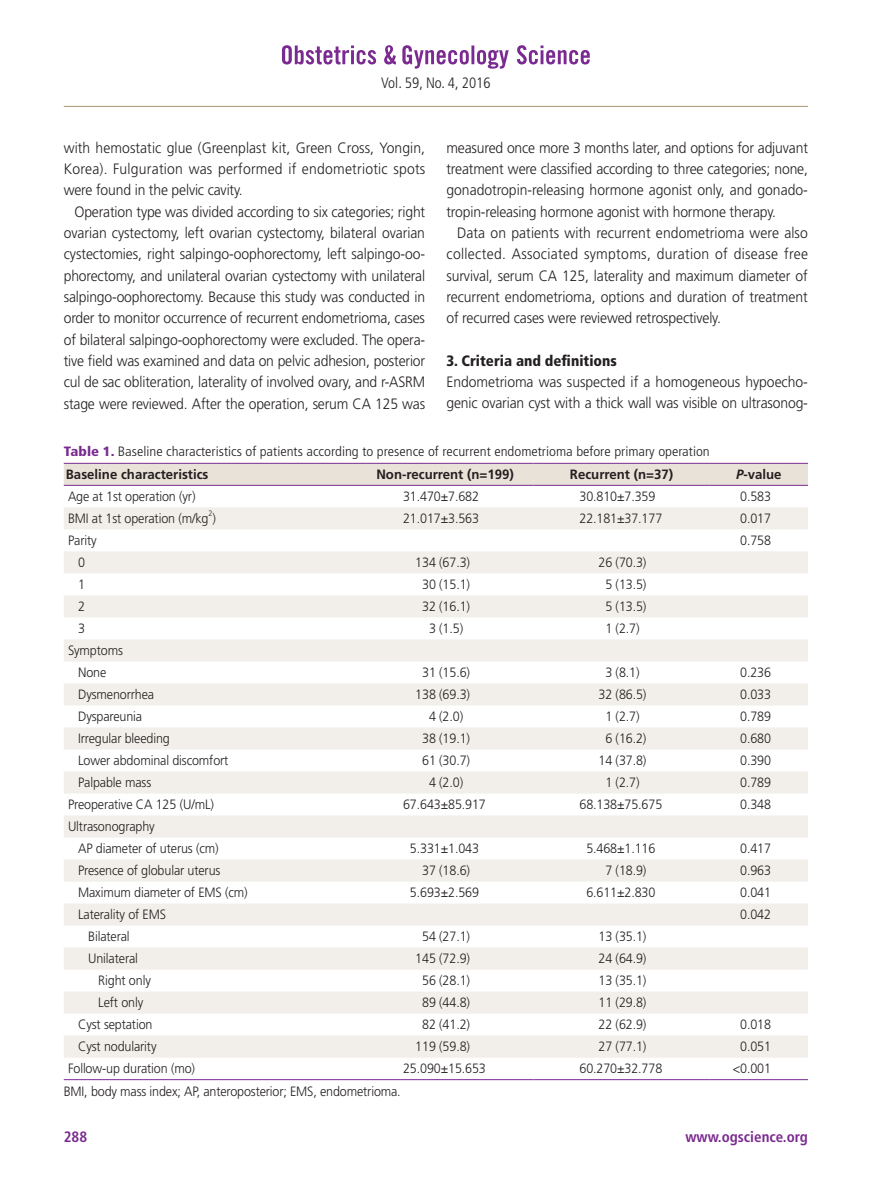
<style>
.page{position:relative;width:893px;height:1191px;background:#fff}
.page>*{position:absolute;margin:0;border:0;box-sizing:border-box;transform-origin:0 0}
.본문_영문{font:300 15px/21.3px "Frutiger LT Std";letter-spacing:-.01em;color:#231f20;text-align:justify;scale:.93 1}
.제목밑_본문{font:300 15px/21.3px "Frutiger LT Std";letter-spacing:-.01em;color:#231f20;scale:.93 1}
._1{font:900 condensed 15px "Frutiger LT Std";color:#231f20}
.t1{font:700 condensed 15px "Frutiger LT Std";color:#7a2a90}
.t2{font:300 condensed 15px "Frutiger LT Std";color:#231f20}
.표내용{font:300 13.5px "Frutiger LT Std";letter-spacing:-.01em;color:#231f20;scale:.93 1}
.표_타이틀{font:300 condensed 13.5px "Frutiger LT Std";color:#231f20;scale:1.1 1}
.표머리{font:700 13.5px "Frutiger LT Std";color:#231f20}
.표_설명{font:300 13.5px "Frutiger LT Std";letter-spacing:-.01em;color:#231f20;scale:.93 1}
.표내용-2{font:300 7.8px "Frutiger LT Std";color:#231f20;scale:.93 1}
.s1{font-weight:900;color:#7a2a90}
.s2{font-style:italic}
</style>
<div class="page">
<hr style="left:64px;top:106px;width:744px;height:1px;background:#af9877">
<svg style="left:517px;top:45px;width:73px;height:19px"></svg>
<svg style="left:402px;top:45px;width:107px;height:24px"></svg>
<svg style="left:282px;top:45px;width:114px;height:19px"></svg>
<div style="left:64px;top:464px;width:744px;height:21px;background:#e9e2d9"></div>
<svg style="left:64px;top:507px;width:744px;height:550px;fill:#f6f4f1"></svg>
<hr style="left:64px;top:463px;width:293px;height:1px;background:#7a2a90">
<hr style="left:357px;top:463px;width:176px;height:1px;background:#7a2a90">
<hr style="left:533px;top:463px;width:177px;height:1px;background:#7a2a90">
<hr style="left:710px;top:463px;width:98px;height:1px;background:#7a2a90">
<hr style="left:64px;top:485px;width:293px;height:1px;background:#7a2a90">
<hr style="left:357px;top:485px;width:176px;height:1px;background:#7a2a90">
<hr style="left:533px;top:485px;width:177px;height:1px;background:#7a2a90">
<hr style="left:710px;top:485px;width:98px;height:1px;background:#7a2a90">
<hr style="left:64px;top:1079px;width:293px;height:1px;background:#7a2a90">
<hr style="left:357px;top:1079px;width:176px;height:1px;background:#7a2a90">
<hr style="left:533px;top:1079px;width:177px;height:1px;background:#7a2a90">
<hr style="left:710px;top:1079px;width:98px;height:1px;background:#7a2a90">
<p class="t2" style="left:381px;top:74px;width:111px">Vol. 59, No. 4, 2016</p>
<p class="본문_영문" style="left:446px;top:137px;width:390px">measured once more 3 months later, and options for adjuvant treatment were classified according to three categories; none, gonadotropin-releasing hormone agonist only, and gonado&shy;tropin-releasing hormone agonist with hormone therapy.</p>
<p class="본문_영문" style="left:446px;top:222px;width:390px;text-indent:11px">Data on patients with recurrent endometrioma were also collected. Associated symptoms, duration of disease free survival, serum CA 125, laterality and maximum diameter of recurrent endometrioma, options and duration of treatment of recurred cases were reviewed retrospectively.</p>
<p class="_1" style="left:446px;top:352px;width:172px">3. Criteria and definitions</p>
<p class="제목밑_본문" style="left:446px;top:371px;width:390px">Endometrioma was suspected if a homogeneous hypoecho&shy;genic ovarian cyst with a thick wall was visible on ultrasonog-</p>
<p class="표_타이틀" style="left:64px;top:444px;width:589px"><span class="s1">Table 1.</span> Baseline characteristics of patients according to presence of recurrent endometrioma before primary operation</p>
<p class="표머리" style="left:66px;top:466px;width:144px">Baseline characteristics</p>
<p class="표머리" style="left:376px;top:466px;width:139px">Non-recurrent (n=199)</p>
<p class="표머리" style="left:570px;top:466px;width:105px">Recurrent (n=37)</p>
<p class="표머리" style="left:736px;top:466px;width:47px"><span class="s2">P</span>-value</p>
<p class="표내용" style="left:68px;top:488px;width:139px">Age at 1st operation (yr)</p>
<p class="표내용" style="left:403px;top:488px;width:83px">31.470±7.682</p>
<p class="표내용" style="left:579px;top:488px;width:83px">30.810±7.359</p>
<p class="표내용" style="left:740px;top:488px;width:35px">0.583</p>
<p class="표내용" style="left:68px;top:510px;width:161px">BMI at 1st operation (m/kg )</p>
<p class="본문_영문" style="left:64px;top:137px;width:390px">with hemostatic glue (Greenplast kit, Green Cross, Yongin, Korea). Fulguration was performed if endometriotic spots were found in the pelvic cavity.</p>
<p class="본문_영문" style="left:64px;top:201px;width:390px;text-indent:11px">Operation type was divided according to six categories; right ovarian cystectomy, left ovarian cystectomy, bilateral ovarian cystectomies, right salpingo-oophorectomy, left salpingo-oo&shy;phorectomy, and unilateral ovarian cystectomy with unilateral salpingo-oophorectomy. Because this study was conducted in order to monitor occurrence of recurrent endometrioma, cases of bilateral salpingo-oophorectomy were excluded. The opera&shy;tive field was examined and data on pelvic adhesion, posterior cul de sac obliteration, laterality of involved ovary, and r-ASRM stage were reviewed. After the operation, serum CA 125 was</p>
<p class="표내용-2" style="left:208px;top:509px;width:6px">2</p>
<p class="표내용" style="left:403px;top:510px;width:83px">21.017±3.563</p>
<p class="표내용" style="left:579px;top:510px;width:91px">22.181±37.177</p>
<p class="표내용" style="left:740px;top:510px;width:35px">0.017</p>
<p class="표내용" style="left:68px;top:532px;width:32px">Parity</p>
<p class="표내용" style="left:740px;top:532px;width:35px">0.758</p>
<p class="표내용" style="left:78px;top:554px;width:9px">0</p>
<p class="표내용" style="left:415px;top:554px;width:60px">134 (67.3)</p>
<p class="표내용" style="left:599px;top:554px;width:53px">26 (70.3)</p>
<p class="표내용" style="left:78px;top:576px;width:9px">1</p>
<p class="표내용" style="left:422px;top:576px;width:53px">30 (15.1)</p>
<p class="표내용" style="left:605px;top:576px;width:46px">5 (13.5)</p>
<p class="표내용" style="left:78px;top:598px;width:9px">2</p>
<p class="표내용" style="left:422px;top:598px;width:53px">32 (16.1)</p>
<p class="표내용" style="left:605px;top:598px;width:46px">5 (13.5)</p>
<p class="표내용" style="left:78px;top:620px;width:9px">3</p>
<p class="표내용" style="left:429px;top:620px;width:38px">3 (1.5)</p>
<p class="표내용" style="left:605px;top:620px;width:38px">1 (2.7)</p>
<p class="표내용" style="left:68px;top:642px;width:61px">Symptoms</p>
<p class="표내용" style="left:78px;top:664px;width:32px">None</p>
<p class="표내용" style="left:422px;top:664px;width:53px">31 (15.6)</p>
<p class="표내용" style="left:605px;top:664px;width:38px">3 (8.1)</p>
<p class="표내용" style="left:740px;top:664px;width:35px">0.236</p>
<p class="표내용" style="left:78px;top:686px;width:83px">Dysmenorrhea</p>
<p class="표내용" style="left:415px;top:686px;width:60px">138 (69.3)</p>
<p class="표내용" style="left:599px;top:686px;width:53px">32 (86.5)</p>
<p class="표내용" style="left:740px;top:686px;width:35px">0.033</p>
<p class="표내용" style="left:78px;top:708px;width:70px">Dyspareunia</p>
<p class="표내용" style="left:429px;top:708px;width:38px">4 (2.0)</p>
<p class="표내용" style="left:605px;top:708px;width:38px">1 (2.7)</p>
<p class="표내용" style="left:740px;top:708px;width:35px">0.789</p>
<p class="표내용" style="left:78px;top:730px;width:100px">Irregular bleeding</p>
<p class="표내용" style="left:422px;top:730px;width:53px">38 (19.1)</p>
<p class="표내용" style="left:605px;top:730px;width:46px">6 (16.2)</p>
<p class="표내용" style="left:740px;top:730px;width:35px">0.680</p>
<p class="표내용" style="left:78px;top:752px;width:163px">Lower abdominal discomfort</p>
<p class="표내용" style="left:422px;top:752px;width:53px">61 (30.7)</p>
<p class="표내용" style="left:599px;top:752px;width:53px">14 (37.8)</p>
<p class="표내용" style="left:740px;top:752px;width:35px">0.390</p>
<p class="표내용" style="left:78px;top:774px;width:80px">Palpable mass</p>
<p class="표내용" style="left:429px;top:774px;width:38px">4 (2.0)</p>
<p class="표내용" style="left:605px;top:774px;width:38px">1 (2.7)</p>
<p class="표내용" style="left:740px;top:774px;width:35px">0.789</p>
<p class="표내용" style="left:68px;top:796px;width:158px">Preoperative CA 125 (U/mL)</p>
<p class="표내용" style="left:403px;top:796px;width:91px">67.643±85.917</p>
<p class="표내용" style="left:579px;top:796px;width:91px">68.138±75.675</p>
<p class="표내용" style="left:740px;top:796px;width:35px">0.348</p>
<p class="표내용" style="left:68px;top:818px;width:95px">Ultrasonography</p>
<p class="표내용" style="left:78px;top:840px;width:153px">AP diameter of uterus (cm)</p>
<p class="표내용" style="left:410px;top:840px;width:76px">5.331±1.043</p>
<p class="표내용" style="left:586px;top:840px;width:76px">5.468±1.116</p>
<p class="표내용" style="left:740px;top:840px;width:35px">0.417</p>
<p class="표내용" style="left:78px;top:862px;width:155px">Presence of globular uterus</p>
<p class="표내용" style="left:422px;top:862px;width:53px">37 (18.6)</p>
<p class="표내용" style="left:605px;top:862px;width:46px">7 (18.9)</p>
<p class="표내용" style="left:740px;top:862px;width:35px">0.963</p>
<p class="표내용" style="left:78px;top:884px;width:184px">Maximum diameter of EMS (cm)</p>
<p class="표내용" style="left:410px;top:884px;width:76px">5.693±2.569</p>
<p class="표내용" style="left:586px;top:884px;width:76px">6.611±2.830</p>
<p class="표내용" style="left:740px;top:884px;width:35px">0.041</p>
<p class="표내용" style="left:78px;top:906px;width:96px">Laterality of EMS</p>
<p class="표내용" style="left:740px;top:906px;width:35px">0.042</p>
<p class="표내용" style="left:88px;top:928px;width:46px">Bilateral</p>
<p class="표내용" style="left:422px;top:928px;width:53px">54 (27.1)</p>
<p class="표내용" style="left:599px;top:928px;width:53px">13 (35.1)</p>
<p class="표내용" style="left:88px;top:950px;width:55px">Unilateral</p>
<p class="표내용" style="left:415px;top:950px;width:60px">145 (72.9)</p>
<p class="표내용" style="left:599px;top:950px;width:53px">24 (64.9)</p>
<p class="표내용" style="left:98px;top:972px;width:58px">Right only</p>
<p class="표내용" style="left:422px;top:972px;width:53px">56 (28.1)</p>
<p class="표내용" style="left:599px;top:972px;width:53px">13 (35.1)</p>
<p class="표내용" style="left:98px;top:994px;width:50px">Left only</p>
<p class="표내용" style="left:422px;top:994px;width:53px">89 (44.8)</p>
<p class="표내용" style="left:599px;top:994px;width:53px">11 (29.8)</p>
<p class="표내용" style="left:78px;top:1016px;width:82px">Cyst septation</p>
<p class="표내용" style="left:422px;top:1016px;width:53px">82 (41.2)</p>
<p class="표내용" style="left:599px;top:1016px;width:53px">22 (62.9)</p>
<p class="표내용" style="left:740px;top:1016px;width:35px">0.018</p>
<p class="표내용" style="left:78px;top:1038px;width:86px">Cyst nodularity</p>
<p class="표내용" style="left:415px;top:1038px;width:60px">119 (59.8)</p>
<p class="표내용" style="left:599px;top:1038px;width:53px">27 (77.1)</p>
<p class="표내용" style="left:740px;top:1038px;width:35px">0.051</p>
<p class="표내용" style="left:68px;top:1060px;width:138px">Follow-up duration (mo)</p>
<p class="표내용" style="left:403px;top:1060px;width:91px">25.090±15.653</p>
<p class="표내용" style="left:579px;top:1060px;width:91px">60.270±32.778</p>
<p class="표내용" style="left:733px;top:1060px;width:43px">&lt;0.001</p>
<p class="표_설명" style="left:64px;top:1083px;width:364px">BMI, body mass index; AP, anteroposterior; EMS, endometrioma.</p>
<p class="t1" style="left:64px;top:1128px;width:25px">288</p>
<p class="t1" style="left:685px;top:1128px;width:124px">www.ogscience.org</p>
</div>
